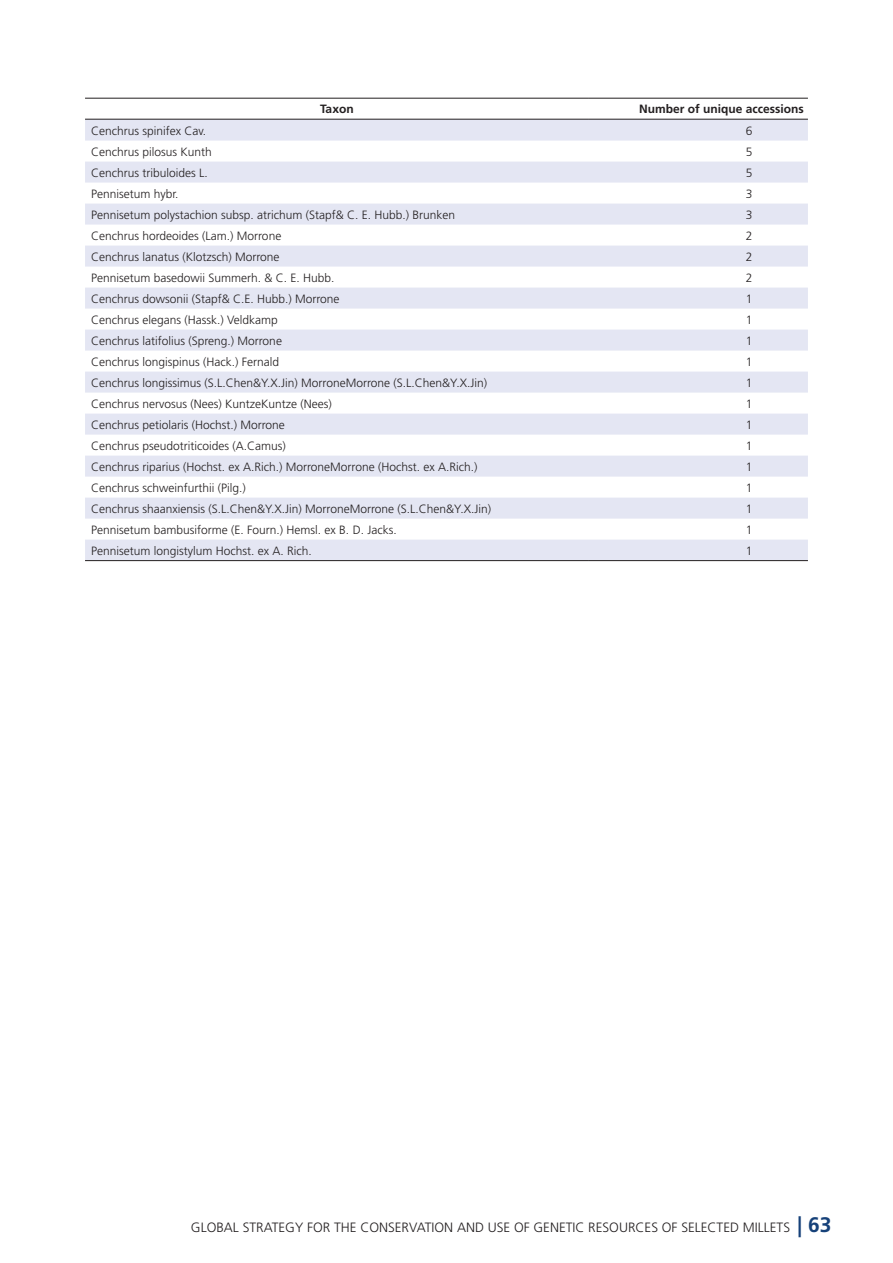
<style>
.page{position:relative;width:893px;height:1263px;background:#fff}
.page>*{position:absolute;margin:0;border:0;box-sizing:border-box;transform-origin:0 0}
.t1{font:300 13.5px "Frutiger LT Std";color:#231f20}
.t2{font:300 12px "Frutiger LT Std";color:#231f20}
.t3{font:700 12px "Frutiger LT Std";color:#231f20}
.s1{font-weight:700;font-size:21px;color:#164179}
</style>
<div class="page">
<svg style="left:85px;top:120px;width:723px;height:440px;fill:#e5e7f3"></svg>
<hr style="left:85px;top:98px;width:504px;height:1px;background:#231f20">
<hr style="left:589px;top:98px;width:219px;height:1px;background:#231f20">
<hr style="left:85px;top:119px;width:504px;height:1px;background:#231f20">
<hr style="left:589px;top:119px;width:219px;height:1px;background:#231f20">
<hr style="left:85px;top:560px;width:504px;height:1px;background:#231f20">
<hr style="left:589px;top:560px;width:219px;height:1px;background:#231f20">
<p class="t3" style="left:320px;top:102px;width:35px">Taxon</p>
<p class="t3" style="left:639px;top:102px;width:166px">Number of unique accessions</p>
<p class="t2" style="left:91px;top:124px;width:117px">Cenchrus spinifex Cav.</p>
<p class="t2" style="left:746px;top:124px;width:8px">6</p>
<p class="t2" style="left:91px;top:145px;width:122px">Cenchrus pilosus Kunth</p>
<p class="t2" style="left:746px;top:145px;width:8px">5</p>
<p class="t2" style="left:91px;top:166px;width:118px">Cenchrus tribuloides L.</p>
<p class="t2" style="left:746px;top:166px;width:8px">5</p>
<p class="t2" style="left:91px;top:187px;width:89px">Pennisetum hybr.</p>
<p class="t2" style="left:746px;top:187px;width:8px">3</p>
<p class="t2" style="left:91px;top:208px;width:366px">Pennisetum polystachion subsp. atrichum (Stapf&amp; C. E. Hubb.) Brunken</p>
<p class="t2" style="left:746px;top:208px;width:8px">3</p>
<p class="t2" style="left:91px;top:229px;width:192px">Cenchrus hordeoides (Lam.) Morrone</p>
<p class="t2" style="left:746px;top:229px;width:8px">2</p>
<p class="t2" style="left:91px;top:250px;width:190px">Cenchrus lanatus (Klotzsch) Morrone</p>
<p class="t2" style="left:746px;top:250px;width:8px">2</p>
<p class="t2" style="left:91px;top:271px;width:245px">Pennisetum basedowii Summerh. &amp; C. E. Hubb.</p>
<p class="t2" style="left:746px;top:271px;width:8px">2</p>
<p class="t2" style="left:91px;top:292px;width:250px">Cenchrus dowsonii (Stapf&amp; C.E. Hubb.) Morrone</p>
<p class="t2" style="left:746px;top:292px;width:8px">1</p>
<p class="t2" style="left:91px;top:313px;width:188px">Cenchrus elegans (Hassk.) Veldkamp</p>
<p class="t2" style="left:746px;top:313px;width:8px">1</p>
<p class="t2" style="left:91px;top:334px;width:192px">Cenchrus latifolius (Spreng.) Morrone</p>
<p class="t2" style="left:746px;top:334px;width:8px">1</p>
<p class="t2" style="left:91px;top:355px;width:190px">Cenchrus longispinus (Hack.) Fernald</p>
<p class="t2" style="left:746px;top:355px;width:8px">1</p>
<p class="t2" style="left:91px;top:376px;width:397px">Cenchrus longissimus (S.L.Chen&amp;Y.X.Jin) MorroneMorrone (S.L.Chen&amp;Y.X.Jin)</p>
<p class="t2" style="left:746px;top:376px;width:8px">1</p>
<p class="t2" style="left:91px;top:397px;width:242px">Cenchrus nervosus (Nees) KuntzeKuntze (Nees)</p>
<p class="t2" style="left:746px;top:397px;width:8px">1</p>
<p class="t2" style="left:91px;top:418px;width:195px">Cenchrus petiolaris (Hochst.) Morrone</p>
<p class="t2" style="left:746px;top:418px;width:8px">1</p>
<p class="t2" style="left:91px;top:439px;width:196px">Cenchrus pseudotriticoides (A.Camus)</p>
<p class="t2" style="left:746px;top:439px;width:8px">1</p>
<p class="t2" style="left:91px;top:460px;width:388px">Cenchrus riparius (Hochst. ex A.Rich.) MorroneMorrone (Hochst. ex A.Rich.)</p>
<p class="t2" style="left:746px;top:460px;width:8px">1</p>
<p class="t2" style="left:91px;top:481px;width:156px">Cenchrus schweinfurthii (Pilg.)</p>
<p class="t2" style="left:746px;top:481px;width:8px">1</p>
<p class="t2" style="left:91px;top:502px;width:401px">Cenchrus shaanxiensis (S.L.Chen&amp;Y.X.Jin) MorroneMorrone (S.L.Chen&amp;Y.X.Jin)</p>
<p class="t2" style="left:746px;top:502px;width:8px">1</p>
<p class="t2" style="left:91px;top:523px;width:307px">Pennisetum bambusiforme (E. Fourn.) Hemsl. ex B. D. Jacks.</p>
<p class="t2" style="left:746px;top:523px;width:8px">1</p>
<p class="t2" style="left:91px;top:544px;width:222px">Pennisetum longistylum Hochst. ex A. Rich.</p>
<p class="t2" style="left:746px;top:544px;width:8px">1</p>
<p class="t1" style="left:191px;top:1219px;width:642px">GLOBAL STRATEGY FOR THE CONSERVATION AND USE OF GENETIC RESOURCES OF SELECTED MILLETS <span class="s1">| 63</span></p>
</div>
